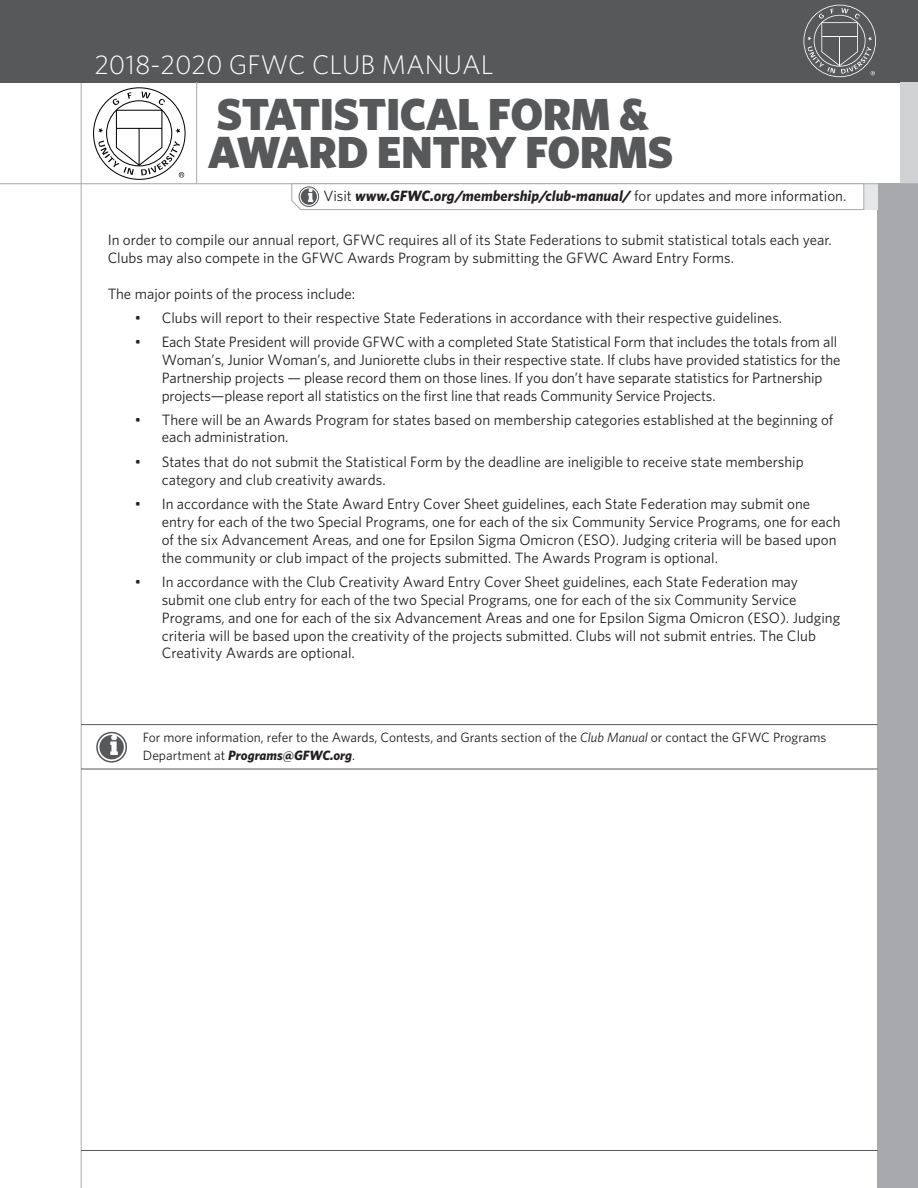
<style>
.page{position:relative;width:918px;height:1188px;background:#fff}
.page>*{position:absolute;margin:0;border:0;box-sizing:border-box;transform-origin:0 0}
.t1{font:900 45px/37.5px "Whitney HTF";letter-spacing:-.01em;color:#57585a}
.t2{font:300 27px "Whitney HTF";color:#fff}
.t3{font:27px "Chunk Five";color:#fff}
.t4{font:18px "Chunk Five";color:#fff}
.t5{font:15px/17.9px "Whitney HTF";color:#231f20}
.t6{font:italic 700 15px "Whitney HTF";color:#231f20}
.t7{font:13.5px/18px "Whitney HTF";color:#231f20}
.s1{font-weight:400;font-style:normal}
.s2{font-style:italic}
.s3{font-weight:700;font-style:italic}
</style>
<div class="page">
<div style="left:878px;top:184px;width:40px;height:1004px;background:#a8a9ad"></div>
<hr style="left:81px;top:82px;width:1px;height:1106px;background:#a8a9ad">
<div style="left:864px;top:184px;width:14px;height:25px;background:#e6e7e9"></div>
<div style="left:0;top:0;width:918px;height:82px;background:#57585a"></div>
<div style="left:901px;top:82px;width:17px;height:102px;background:#d1d2d4"></div>
<hr style="left:0;top:183px;width:918px;height:1px;background:#a8a9ad">
<svg style="left:803px;top:5px;width:73px;height:72px"></svg>
<hr style="left:196px;top:82px;width:1px;height:102px;background:#a8a9ad">
<svg style="left:98px;top:91px;width:86px;height:87px"></svg>
<hr style="left:81px;top:1150px;width:797px;height:1px;background:#57585a">
<hr style="left:81px;top:724px;width:797px;height:1px;background:#57585a">
<hr style="left:81px;top:769px;width:797px;height:1px;background:#57585a">
<svg style="left:97px;top:733px;width:29px;height:29px"></svg>
<div style="left:96px;top:732px;width:31px;height:31px;border:2px solid #57585a;border-radius:50%"></div>
<div style="left:99px;top:735px;width:25px;height:24px;background:#57585a;border-radius:50%"></div>
<svg style="left:291px;top:184px;width:573px;height:26px"></svg>
<svg style="left:299px;top:187px;width:20px;height:19px"></svg>
<div style="left:299px;top:186px;width:20px;height:21px;border:1px solid #57585a;border-radius:50%"></div>
<div style="left:301px;top:189px;width:16px;height:16px;background:#57585a;border-radius:50%"></div>
<p class="t2" style="left:94px;top:49px;width:400px">2018-2020 GFWC CLUB MANUAL</p>
<p class="t1" style="left:208px;top:95px;width:467px">STATISTICAL FORM &amp;<br>AWARD ENTRY FORMS</p>
<p class="t4" style="left:308px;top:187px;width:7px">i</p>
<p class="t6" style="left:324px;top:187px;width:524px"><span class="s1">Visit</span> www.GFWC.org/membership/club-manual/ <span class="s1">for updates and more information.</span></p>
<p class="t5" style="left:108px;top:230px;width:726px">In order to compile our annual report, GFWC requires all of its State Federations to submit statistical totals each year.<br>Clubs may also compete in the GFWC Awards Program by submitting the GFWC Award Entry Forms.</p>
<p class="t5" style="left:108px;top:284px;width:249px">The major points of the process include:</p>
<p class="t5" style="left:135px;top:308px;width:649px">• Clubs will report to their respective State Federations in accordance with their respective guidelines.</p>
<p class="t5" style="left:162px;top:332px;width:681px;text-indent:-27px">• Each State President will provide GFWC with a completed State Statistical Form that includes the totals from all Woman’s, Junior Woman’s, and Juniorette clubs in their respective state. If clubs have provided statistics for the Partnership projects — please record them on those lines. If you don’t have separate statistics for Partnership projects—please report all statistics on the first line that reads Community Service Projects.</p>
<p class="t5" style="left:162px;top:410px;width:673px;text-indent:-27px">• There will be an Awards Program for states based on membership categories established at the beginning of each administration.</p>
<p class="t5" style="left:162px;top:453px;width:644px;text-indent:-27px">• States that do not submit the Statistical Form by the deadline are ineligible to receive state membership category and club creativity awards.</p>
<p class="t5" style="left:162px;top:494px;width:681px;text-indent:-27px">• In accordance with the State Award Entry Cover Sheet guidelines, each State Federation may submit one entry for each of the two Special Programs, one for each of the six Community Service Programs, one for each of the six Advancement Areas, and one for Epsilon Sigma Omicron (ESO). Judging criteria will be based upon the community or club impact of the projects submitted. The Awards Program is optional.</p>
<p class="t5" style="left:162px;top:572px;width:680px;text-indent:-27px">• In accordance with the Club Creativity Award Entry Cover Sheet guidelines, each State Federation may submit one club entry for each of the two Special Programs, one for each of the six Community Service Programs, and one for each of the six Advancement Areas and one for Epsilon Sigma Omicron (ESO). Judging criteria will be based upon the creativity of the projects submitted. Clubs will not submit entries. The Club Creativity Awards are optional.</p>
<p class="t3" style="left:110px;top:733px;width:10px">i</p>
<p class="t7" style="left:143px;top:728px;width:685px">For more information, refer to the Awards, Contests, and Grants section of the <span class="s2">Club Manual</span> or contact the GFWC Programs<br>Department at <span class="s3">Programs@GFWC.org</span>.</p>
</div>
